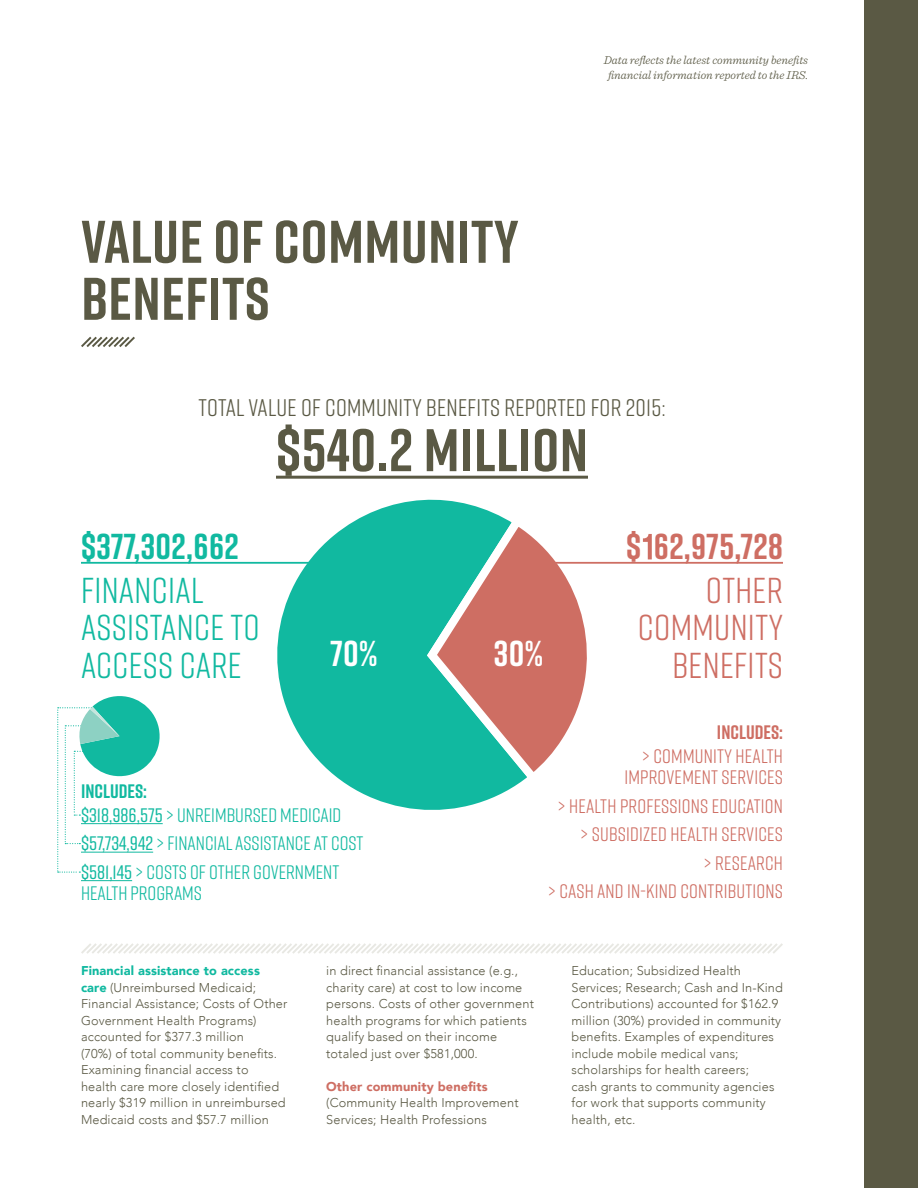
<style>
.page{position:relative;width:918px;height:1188px;background:#fff}
.page>*{position:absolute;margin:0;border:0;box-sizing:border-box;transform-origin:0 0}
.t1{font:700 60px/57px "Rift";letter-spacing:.01em;color:#5a5944}
.t2{font:36px/37.5px "Rift";letter-spacing:.01em;color:#11b9a0}
.t3{font:36px/37.5px "Rift";letter-spacing:.01em;color:#ce6e63;text-align:right}
.t4{font:700 36px "Rift";letter-spacing:.01em;color:#11b9a0}
.t5{font:700 36px "Rift";letter-spacing:.01em;color:#ce6e63}
.t6{font:700 36px "Rift";color:#fff}
.t7{font:24px "Rift";letter-spacing:.01em;color:#5a5944}
.t8{font:19.5px/24px "Rift";color:#11b9a0}
.t9{font:19.5px/28.5px "Rift";letter-spacing:.01em;color:#ce6e63;text-align:right}
.t10{font:700 19.5px "Rift";color:#ce6e63}
.t11{font:300 12.75px/16.5px "Avenir";letter-spacing:.01em;color:#5a5944}
.t12{font:900 12.75px "Avenir";letter-spacing:.01em;color:#ce6e63}
.t13{font:italic 300 12px/15px "Sentinel";color:#5a5944;text-align:center}
.s1{font-weight:700}
.s2{font-weight:500}
.s3{font-weight:900;color:#11b9a0}
</style>
<div class="page">
<div style="left:864px;top:0;width:54px;height:1188px;background:#5a5944"></div>
<hr style="left:276px;top:476px;width:312px;height:3px;background:#5a5944">
<svg style="left:81px;top:336px;width:54px;height:11px"></svg>
<svg style="left:242px;top:478px;width:302px;height:332px"></svg>
<svg style="left:421px;top:510px;width:192px;height:279px"></svg>
<hr style="left:81px;top:562px;width:238px;height:2px;background:#11b9a0">
<hr style="left:81px;top:880px;width:51px;height:1px;background:#11b9a0">
<hr style="left:541px;top:562px;width:242px;height:2px;background:#ce6e63">
<svg style="left:57px;top:696px;width:106px;height:177px"></svg>
<svg style="left:81px;top:943px;width:702px;height:11px"></svg>
<svg style="left:643px;top:534px;width:9px;height:25px"></svg>
<h1 class="t1" style="left:81px;top:212px;width:439px">VALUE OF COMMUNITY<br>BENEFITS</h1>
<p class="t13" style="left:604px;top:51px;width:206px">Data reflects the latest community benefits financial information reported to the IRS.</p>
<h3 class="t7" style="left:199px;top:390px;width:468px">TOTAL VALUE OF COMMUNITY BENEFITS REPORTED FOR 2015:</h3>
<h1 class="t1" style="left:276px;top:421px;width:314px">$540.2 MILLION</h1>
<h2 class="t4" style="left:81px;top:521px;width:159px">$377,302,662</h2>
<h2 class="t2" style="left:81px;top:570px;width:180px">FINANCIAL<br>ASSISTANCE TO<br>ACCESS CARE</h2>
<h2 class="t6" style="left:330px;top:627px;width:49px">70%</h2>
<h2 class="t6" style="left:494px;top:627px;width:51px">30%</h2>
<h2 class="t5" style="left:626px;top:521px;width:158px">$ 62,975,728</h2>
<h2 class="t3" style="left:638px;top:570px;width:147px">OTHER<br>COMMUNITY<br>BENEFITS</h2>
<h3 class="t8" style="left:81px;top:778px;width:262px"><span class="s1">INCLUDES:<br></span><span class="s2">$318,986,575</span> &gt; UNREIMBURSED MEDICAID</h3>
<h3 class="t8" style="left:81px;top:828px;width:284px;line-height:28.5px"><span class="s2">$57,734,942</span> &gt; FINANCIAL ASSISTANCE AT COST <span class="s2">$581,145</span> &gt; COSTS OF OTHER GOVERNMENT</h3>
<h3 class="t8" style="left:81px;top:880px;width:123px">HEALTH PROGRAMS</h3>
<h3 class="t10" style="left:717px;top:718px;width:68px">INCLUDES:</h3>
<h3 class="t9" style="left:624px;top:745px;width:160px;line-height:21px">&gt; COMMUNITY HEALTH<br>IMPROVEMENT SERVICES</h3>
<h3 class="t9" style="left:548px;top:791px;width:237px">&gt; HEALTH PROFESSIONS EDUCATION &gt; SUBSIDIZED HEALTH SERVICES<br>&gt; RESEARCH<br>&gt; CASH AND IN-KIND CONTRIBUTIONS</h3>
<p class="t11" style="left:81px;top:962px;width:208px"><span class="s3">Financial assistance to access care</span> (Unreimbursed Medicaid; Financial Assistance; Costs of Other Government Health Programs) accounted for $377.3 million<br>(70%) of total community benefits.<br>Examining financial access to health care more closely identified nearly $319 million in unreimbursed Medicaid costs and $57.7 million</p>
<p class="t11" style="left:326px;top:962px;width:209px">in direct financial assistance (e.g., charity care) at cost to low income persons. Costs of other government health programs for which patients qualify based on their income totaled just over $581,000.</p>
<p class="t12" style="left:326px;top:1075px;width:163px">Other community benefits</p>
<p class="t11" style="left:326px;top:1094px;width:194px">(Community Health Improvement<br>Services; Health Professions</p>
<p class="t11" style="left:571px;top:962px;width:213px">Education; Subsidized Health<br>Services; Research; Cash and In-Kind<br>Contributions) accounted for $162.9 million (30%) provided in community benefits. Examples of expenditures include mobile medical vans; scholarships for health careers;<br>cash grants to community agencies for work that supports community health, etc.</p>
</div>
